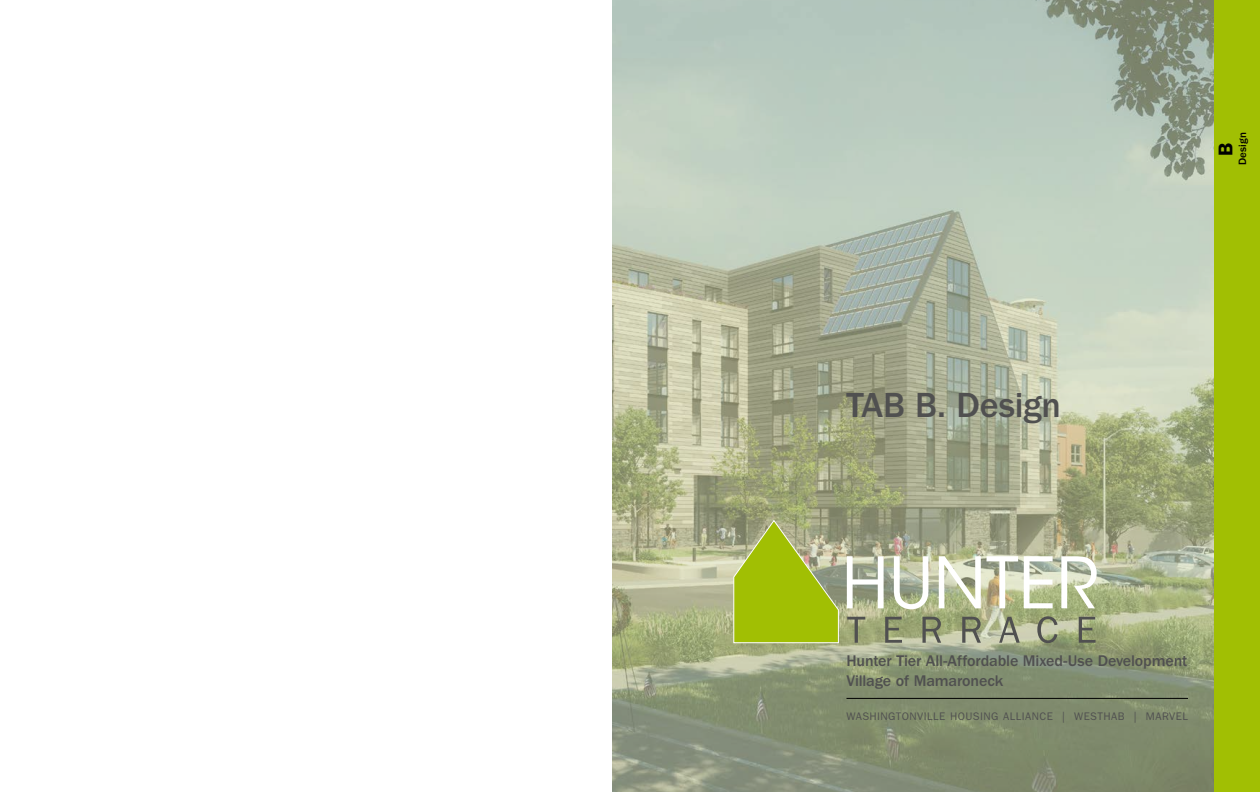
<style>
.page{position:relative;width:1260px;height:792px;background:#fff}
.page>*{position:absolute;margin:0;border:0;box-sizing:border-box;transform-origin:0 0}
.t1{font:500 36px "ITC Franklin Gothic Std";letter-spacing:-.01em;color:#505050}
.t2{font:600 20px "ITC Franklin Gothic Std";color:#000}
.t3{font:500 16px/19.2px "ITC Franklin Gothic Std";letter-spacing:-.01em;color:#505050}
.t4{font:11px "ITC Franklin Gothic Std";letter-spacing:.045em;color:#505050}
.t5{font:500 11px "ITC Franklin Gothic Std";letter-spacing:.005em;color:#000}
</style>
<div class="page">
<img style="left:612px;top:0;width:603px;height:792px">
<div style="left:1215px;top:0;width:45px;height:792px;background:#a1bf03"></div>
<hr style="left:846px;top:698px;width:342px;height:1px;background:#000">
<svg style="left:847px;top:556px;width:37px;height:52px"></svg>
<svg style="left:894px;top:556px;width:35px;height:53px"></svg>
<svg style="left:939px;top:556px;width:42px;height:52px"></svg>
<svg style="left:987px;top:556px;width:31px;height:52px"></svg>
<svg style="left:1024px;top:556px;width:29px;height:52px"></svg>
<svg style="left:1061px;top:556px;width:36px;height:52px"></svg>
<svg style="left:847px;top:617px;width:18px;height:26px"></svg>
<svg style="left:885px;top:617px;width:17px;height:26px"></svg>
<svg style="left:922px;top:617px;width:19px;height:26px"></svg>
<svg style="left:962px;top:617px;width:19px;height:26px"></svg>
<svg style="left:999px;top:617px;width:21px;height:26px"></svg>
<svg style="left:1037px;top:616px;width:21px;height:27px"></svg>
<svg style="left:1079px;top:617px;width:17px;height:26px"></svg>
<svg style="left:733px;top:519px;width:107px;height:125px;background:#a4b836"></svg>
<h1 class="t1" style="left:846px;top:385px;width:216px">TAB B. Design</h1>
<p class="t5" style="left:1236px;top:165px;width:34px;rotate:-90deg">Design</p>
<p class="t2" style="left:1214px;top:156px;width:15px;rotate:-90deg">B</p>
<p class="t3" style="left:846px;top:652px;width:342px">Hunter Tier All-Affordable Mixed-Use Development<br>Village of Mamaroneck</p>
<p class="t4" style="left:846px;top:710px;width:343px">WASHINGTONVILLE HOUSING ALLIANCE | WESTHAB | MARVEL</p>
</div>
